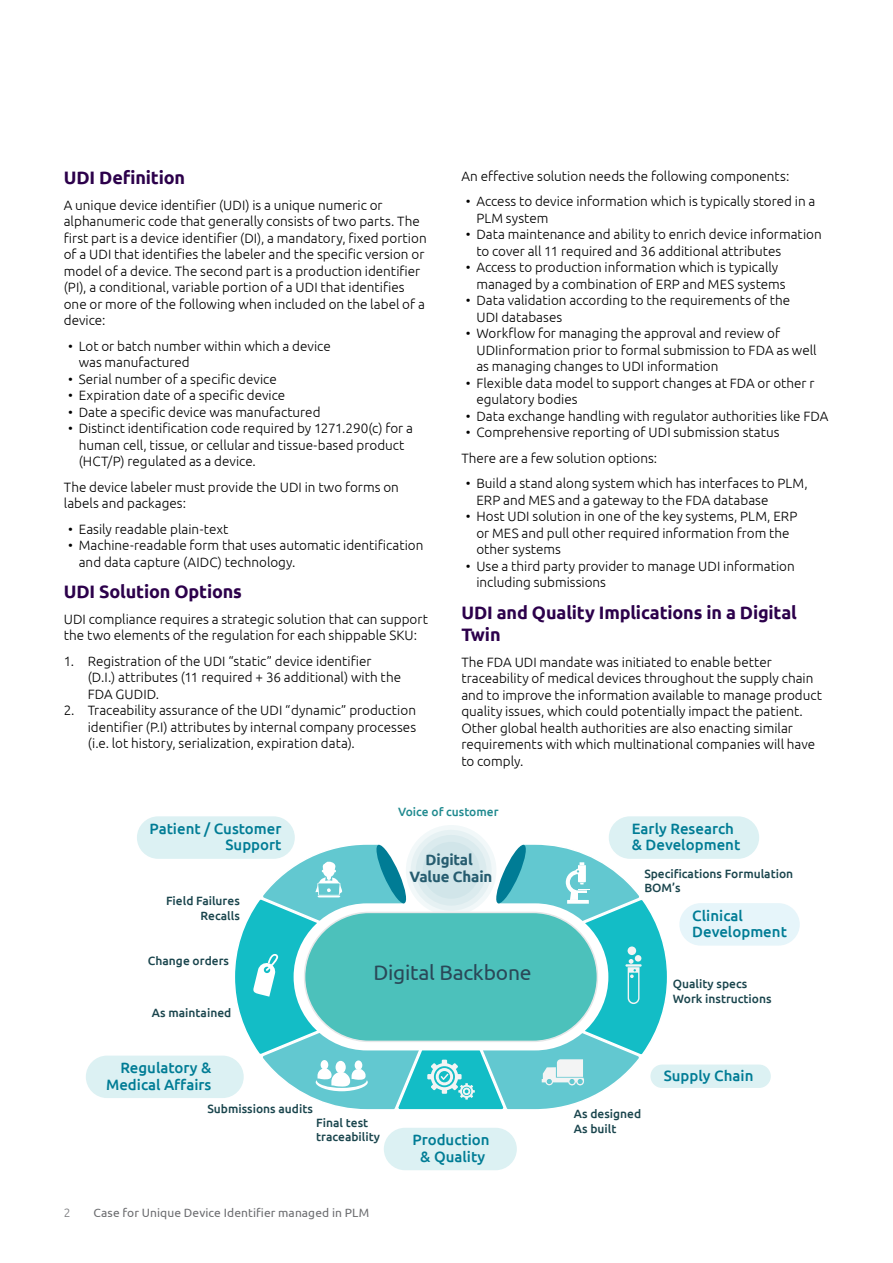
<style>
.page{position:relative;width:893px;height:1263px;background:#fff}
.page>*{position:absolute;margin:0;border:0;box-sizing:border-box;transform-origin:0 0}
.t1{font:21px "Ubuntu";letter-spacing:-.01em;color:#2a4858}
.t2{font:700 18px/22.5px "Ubuntu";letter-spacing:-.01em;color:#2c004b}
.t3{font:500 15px/16.5px "Ubuntu";color:#007c95;text-align:right}
.t4{font:700 15px/16.5px "Ubuntu";letter-spacing:-.01em;color:#265c6f;text-align:center}
.t5{font:300 13.5px/16.5px "Ubuntu";color:#000}
.t6{font:500 12px/14.4px "Ubuntu";color:#1a454d}
.t7{font:12px "Ubuntu";letter-spacing:.005em;color:#6d6e71}
.t8{font:500 12px "Ubuntu";color:#208a8f}
.t9{font:300 12px "Ubuntu";color:#77787b}
</style>
<div class="page">
<div style="left:137px;top:816px;width:158px;height:43px;background:#dcf1f3;border-radius:21px"></div>
<div style="left:609px;top:816px;width:150px;height:43px;background:#dcf1f3;border-radius:21px"></div>
<div style="left:650px;top:1064px;width:121px;height:24px;background:#dcf1f3;border-radius:12px"></div>
<div style="left:406px;top:825px;width:90px;height:90px;background:#f2f8f9;border-radius:50%"></div>
<div style="left:411px;top:830px;width:81px;height:81px;background:#e6f1f3;border-radius:50%"></div>
<div style="left:416px;top:835px;width:70px;height:71px;background:#dbebee;border-radius:50%"></div>
<div style="left:384px;top:1128px;width:133px;height:42px;background:#dcf1f3;border-radius:21px"></div>
<div style="left:86px;top:1055px;width:158px;height:43px;background:#dcf1f3;border-radius:21px"></div>
<div style="left:679px;top:903px;width:121px;height:42px;background:#e6f5fa;border-radius:21px"></div>
<svg style="left:234px;top:843px;width:434px;height:267px"></svg>
<h2 class="t2" style="left:64px;top:166px;width:123px">UDI Definition</h2>
<p class="t5" style="left:64px;top:196px;width:364px">A unique device identifier (UDI) is a unique numeric or alphanumeric code that generally consists of two parts. The first part is a device identifier (DI), a mandatory, fixed portion of a UDI that identifies the labeler and the specific version or model of a device. The second part is a production identifier (PI), a conditional, variable portion of a UDI that identifies one or more of the following when included on the label of a device:</p>
<p class="t5" style="left:79px;top:337px;width:253px;text-indent:-11px">• Lot or batch number within which a device was manufactured</p>
<p class="t5" style="left:68px;top:370px;width:210px">• Serial number of a specific device</p>
<p class="t5" style="left:68px;top:387px;width:219px">• Expiration date of a specific device</p>
<p class="t5" style="left:68px;top:403px;width:254px">• Date a specific device was manufactured</p>
<p class="t5" style="left:79px;top:420px;width:336px;text-indent:-11px">• Distinct identification code required by 1271.290(c) for a human cell, tissue, or cellular and tissue-based product (HCT/P) regulated as a device.</p>
<p class="t5" style="left:64px;top:478px;width:337px">The device labeler must provide the UDI in two forms on labels and packages:</p>
<p class="t5" style="left:68px;top:520px;width:162px">• Easily readable plain-text</p>
<p class="t5" style="left:79px;top:537px;width:346px;text-indent:-11px">• Machine-readable form that uses automatic identification and data capture (AIDC) technology.</p>
<h2 class="t2" style="left:64px;top:580px;width:180px">UDI Solution Options</h2>
<p class="t5" style="left:64px;top:610px;width:366px">UDI compliance requires a strategic solution that can support the two elements of the regulation for each shippable SKU:</p>
<p class="t5" style="left:88px;top:652px;width:315px;text-indent:-24px">1. Registration of the UDI “static” device identifier (D.I.) attributes (11 required + 36 additional) with the<br>FDA GUDID.</p>
<p class="t5" style="left:88px;top:702px;width:330px;text-align:justify;text-indent:-24px">2. Traceability assurance of the UDI “dynamic” production identifier (P.I) attributes by internal company processes (i.e. lot history, serialization, expiration data).</p>
<p class="t5" style="left:461px;top:167px;width:330px">An effective solution needs the following components:</p>
<p class="t5" style="left:476px;top:193px;width:341px;text-indent:-11px">• Access to device information which is typically stored in a<br>PLM system</p>
<p class="t5" style="left:476px;top:226px;width:347px;text-indent:-11px">• Data maintenance and ability to enrich device information to cover all 11 required and 36 additional attributes</p>
<p class="t5" style="left:476px;top:259px;width:311px;text-indent:-11px">• Access to production information which is typically managed by a combination of ERP and MES systems</p>
<p class="t5" style="left:476px;top:292px;width:315px;text-indent:-11px">• Data validation according to the requirements of the<br>UDI databases</p>
<p class="t5" style="left:476px;top:325px;width:342px;text-indent:-11px">• Workflow for managing the approval and review of<br>UDIinformation prior to formal submission to FDA as well as managing changes to UDI information</p>
<p class="t5" style="left:476px;top:374px;width:340px;text-indent:-11px">• Flexible data model to support changes at FDA or other r egulatory bodies</p>
<p class="t5" style="left:466px;top:407px;width:364px">• Data exchange handling with regulator authorities like FDA</p>
<p class="t5" style="left:461px;top:419px;width:320px;line-height:25.5px;text-indent:4px">• Comprehensive reporting of UDI submission status<br>There are a few solution options:</p>
<p class="t5" style="left:476px;top:475px;width:333px;text-indent:-11px">• Build a stand along system which has interfaces to PLM,<br>ERP and MES and a gateway to the FDA database</p>
<p class="t5" style="left:476px;top:508px;width:322px;text-indent:-11px">• Host UDI solution in one of the key systems, PLM, ERP or MES and pull other required information from the other systems</p>
<p class="t5" style="left:476px;top:557px;width:320px;text-indent:-11px">• Use a third party provider to manage UDI information including submissions</p>
<h2 class="t2" style="left:461px;top:601px;width:337px">UDI and Quality Implications in a Digital<br>Twin</h2>
<p class="t5" style="left:461px;top:653px;width:362px">The FDA UDI mandate was initiated to enable better traceability of medical devices throughout the supply chain and to improve the information available to manage product quality issues, which could potentially impact the patient.<br>Other global health authorities are also enacting similar requirements with which multinational companies will have to comply.</p>
<p class="t3" style="left:150px;top:820px;width:133px">Patient / Customer<br>Support</p>
<p class="t6" style="left:166px;top:893px;width:75px;text-align:right">Field Failures<br>Recalls</p>
<p class="t6" style="left:148px;top:953px;width:83px">Change orders</p>
<p class="t6" style="left:152px;top:1005px;width:81px">As maintained</p>
<p class="t8" style="left:398px;top:804px;width:102px">Voice of customer</p>
<p class="t4" style="left:409px;top:851px;width:84px">Digital<br>Value Chain</p>
<h1 class="t1" style="left:373px;top:960px;width:160px">Digital Backbone</h1>
<p class="t3" style="left:632px;top:820px;width:110px;text-align:left">Early Research &amp; Development</p>
<p class="t6" style="left:644px;top:866px;width:150px">Specifications Formulation<br>BOM’s</p>
<p class="t3" style="left:692px;top:907px;width:96px;text-align:left">Clinical<br>Development</p>
<p class="t6" style="left:673px;top:976px;width:100px">Quality specs<br>Work instructions</p>
<p class="t3" style="left:106px;top:1059px;width:107px">Regulatory &amp;<br>Medical Affairs</p>
<p class="t3" style="left:664px;top:1067px;width:91px">Supply Chain</p>
<p class="t6" style="left:207px;top:1101px;width:107px">Submissions audits</p>
<p class="t6" style="left:316px;top:1115px;width:65px">Final test traceability</p>
<p class="t9" style="left:64px;top:1205px;width:8px">2</p>
<p class="t7" style="left:94px;top:1205px;width:277px">Case for Unique Device Identifier managed in PLM</p>
<p class="t3" style="left:412px;top:1131px;width:79px;text-align:center">Production &amp; Quality</p>
<p class="t6" style="left:574px;top:1106px;width:69px">As designed<br>As built</p>
</div>
